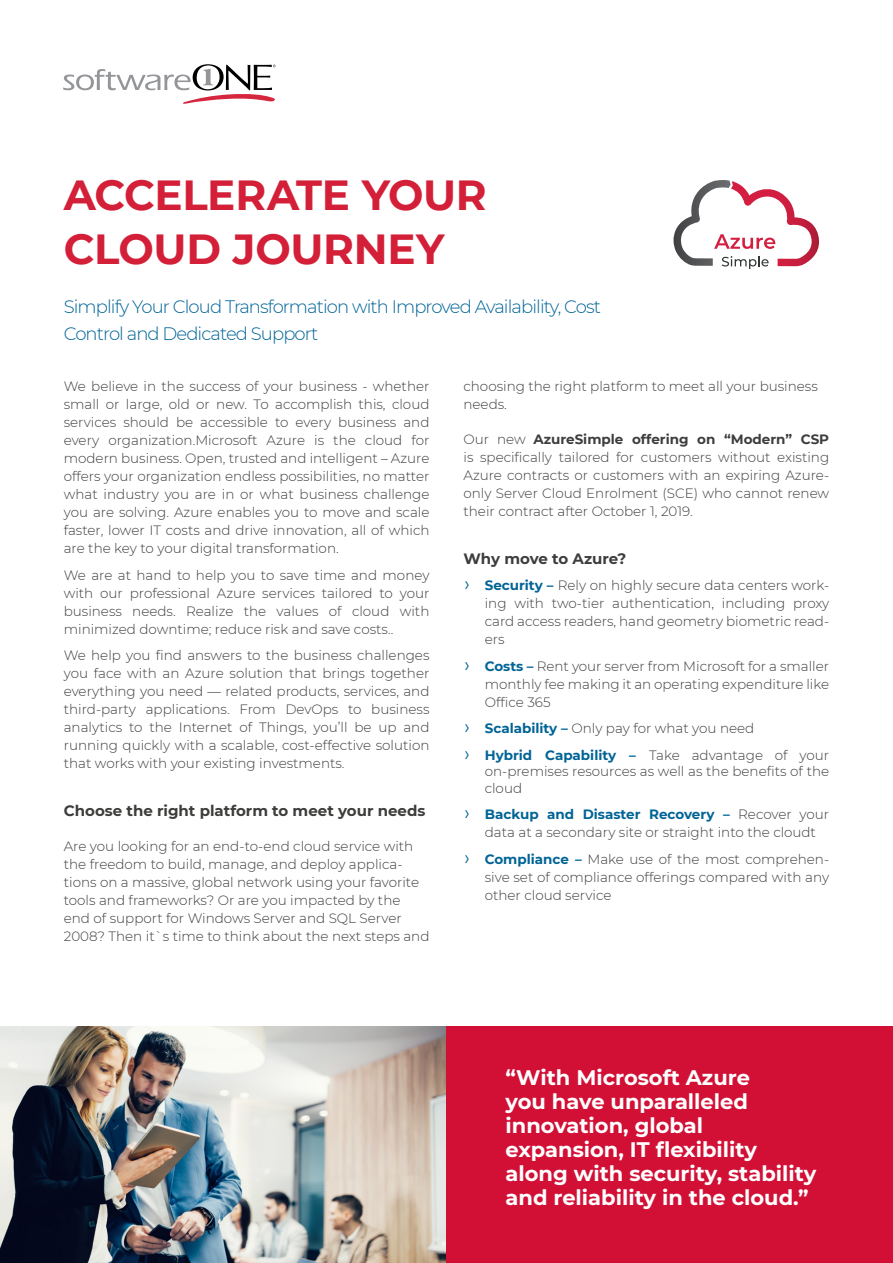
<style>
.page{position:relative;width:893px;height:1263px;background:#fff}
.page>*{position:absolute;margin:0;border:0;box-sizing:border-box;transform-origin:0 0}
.t1{font:700 42px/54px "Montserrat";letter-spacing:-.01em;color:#d31f37}
.t2{font:700 21px/24px "Montserrat";color:#fff}
.t3{font:300 18px/27px "Montserrat";letter-spacing:-.05em;color:#006496}
.t4{font:700 15px "Montserrat";color:#3d3d3c}
.t5{font:300 13.5px/18px "Montserrat";color:#3d3d3c;text-align:justify}
.s1{font-weight:700}
.s2{font-family:"Calibri";font-size:19.5px;color:#036598}
.s3{font-weight:700;color:#006496}
</style>
<div class="page">
<svg style="left:673px;top:180px;width:147px;height:89px"></svg>
<img style="left:0;top:1026px;width:446px;height:237px">
<div style="left:446px;top:1026px;width:447px;height:237px;background:#d21036"></div>
<svg style="left:63px;top:64px;width:213px;height:40px"></svg>
<h1 class="t1" style="left:64px;top:166px;width:425px">ACCELERATE YOUR<br>CLOUD JOURNEY</h1>
<h3 class="t3" style="left:64px;top:292px;width:539px">Simplify Your Cloud Transformation with Improved Availability, Cost<br>Control and Dedicated Support</h3>
<p class="t5" style="left:463px;top:377px;width:356px">choosing the right platform to meet all your business needs.</p>
<p class="t5" style="left:463px;top:430px;width:367px">Our new <span class="s1">AzureSimple offering on “Modern” CSP </span>is specifically tailored for customers without existing Azure contracts or customers with an expiring Azure&shy;only Server Cloud Enrolment (SCE) who cannot renew their contract after October 1, 2019.</p>
<p class="t4" style="left:463px;top:547px;width:164px">Why move to Azure?</p>
<p class="t5" style="left:485px;top:576px;width:346px;text-indent:-21px"><span class="s2">›</span> <span class="s3">Security –</span> Rely on highly secure data centers work&shy;ing with two-tier authentication, including proxy card access readers, hand geometry biometric read&shy;ers</p>
<p class="t5" style="left:485px;top:656px;width:346px;text-indent:-21px"><span class="s2">›</span> <span class="s3">Costs –</span> Rent your server from Microsoft for a smaller monthly fee making it an operating expenditure like Office 365</p>
<p class="t5" style="left:463px;top:715px;width:367px;line-height:26.5px"><span class="s2">›</span> <span class="s3">Scalability –</span> Only pay for what you need<br><span class="s2">›</span> <span class="s3">Hybrid Capability –</span> Take advantage of your</p>
<p class="t5" style="left:485px;top:763px;width:346px;line-height:16.5px">on-premises resources as well as the benefits of the cloud</p>
<p class="t5" style="left:463px;top:805px;width:367px;text-align:center"><span class="s2">›</span> <span class="s3">Backup and Disaster Recovery –</span> Recover your data at a secondary site or straight into the cloudt</p>
<p class="t5" style="left:485px;top:849px;width:346px;text-indent:-21px"><span class="s2">›</span> <span class="s3">Compliance –</span> Make use of the most comprehen&shy;sive set of compliance offerings compared with any other cloud service</p>
<p class="t5" style="left:64px;top:377px;width:367px">We believe in the success of your business - whether small or large, old or new. To accomplish this, cloud services should be accessible to every business and every organization.Microsoft Azure is the cloud for modern business. Open, trusted and intelligent – Azure offers your organization endless possibilities, no matter what industry you are in or what business challenge you are solving. Azure enables you to move and scale faster, lower IT costs and drive innovation, all of which are the key to your digital transformation.</p>
<p class="t5" style="left:64px;top:565px;width:367px">We are at hand to help you to save time and money with our professional Azure services tailored to your business needs. Realize the values of cloud with minimized downtime; reduce risk and save costs..</p>
<p class="t5" style="left:64px;top:646px;width:367px">We help you find answers to the business challenges you face with an Azure solution that brings together everything you need — related products, services, and third-party applications. From DevOps to business analytics to the Internet of Things, you’ll be up and running quickly with a scalable, cost-effective solution that works with your existing investments.</p>
<p class="t4" style="left:64px;top:799px;width:363px">Choose the right platform to meet your needs</p>
<p class="t5" style="left:64px;top:836px;width:367px;text-align:left">Are you looking for an end-to-end cloud service with the freedom to build, manage, and deploy applica&shy;tions on a massive, global network using your favorite tools and frameworks? Or are you impacted by the end of support for Windows Server and SQL Server 2008? Then it`s time to think about the next steps and</p>
<h2 class="t2" style="left:505px;top:1065px;width:312px">“With Microsoft Azure<br>you have unparalleled innovation, global expansion, IT flexibility along with security, stability and reliability in the cloud.”</h2>
</div>
